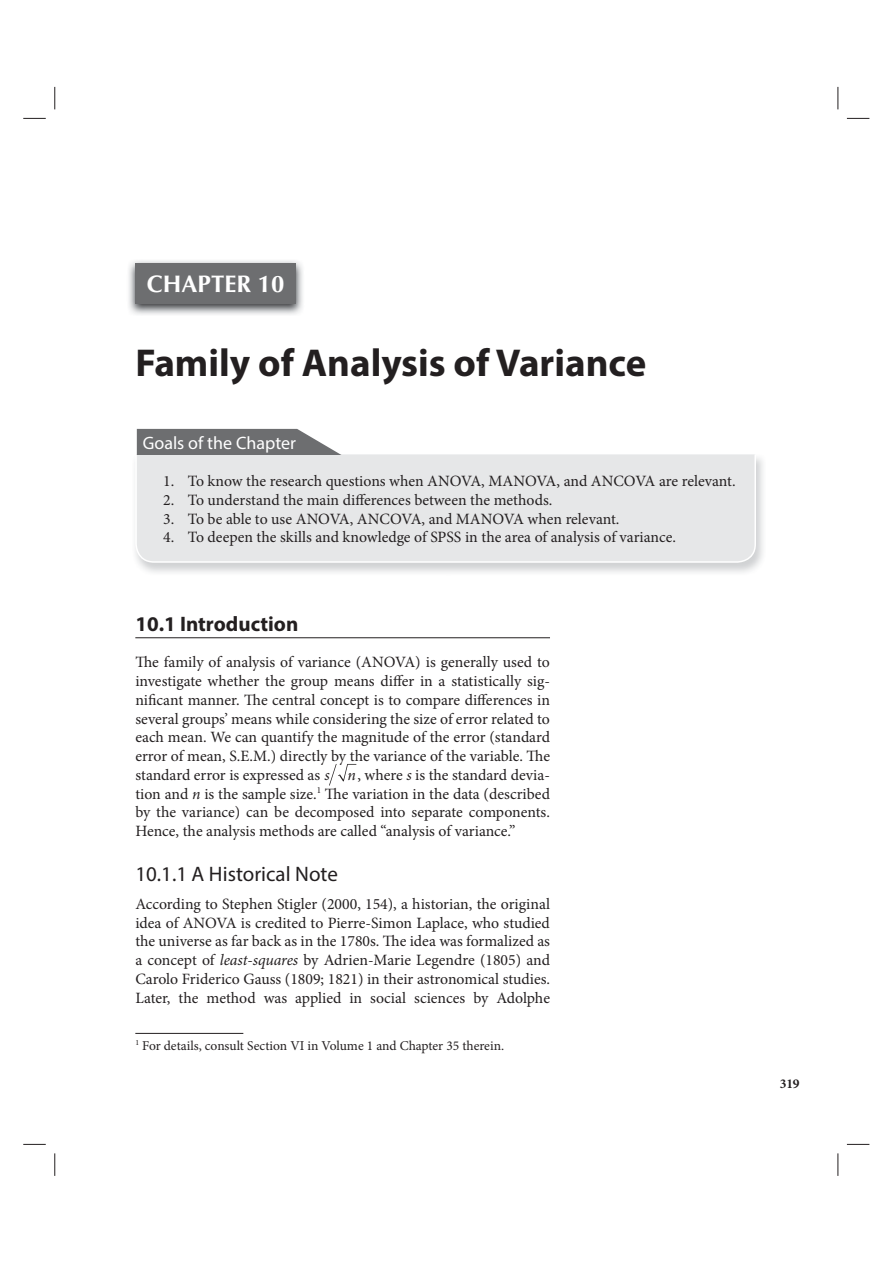
<style>
.page{position:relative;width:893px;height:1263px;background:#fff}
.page>*{position:absolute;margin:0;border:0;box-sizing:border-box;transform-origin:0 0}
.t1{font:700 39px "Myriad Pro";color:#231f20}
.t2{font:700 24px "Optima";color:#fff}
.t3{font:21px "Myriad Pro";color:#231f20}
.t4{font:700 21px "Myriad Pro";color:#231f20}
.t5{font:18px "Myriad Pro";color:#fff}
.t6{font:15.75px/18.8px "Minion Pro";color:#231f20;text-align:justify}
.t7{font:13.5px "Minion Pro";color:#231f20}
.t8{font:700 13.5px "Minion Pro";color:#231f20}
.s1{font-style:italic}
</style>
<div class="page">
<img style="left:129px;top:260px;width:174px;height:55px">
<div style="left:135px;top:263px;width:161px;height:40px;background:#6d6e70"></div>
<hr style="left:135px;top:637px;width:415px;height:1px;background:#231f20">
<svg style="left:329px;top:764px;width:27px;height:22px"></svg>
<hr style="left:135px;top:1033px;width:108px;height:1px;background:#231f20">
<div style="left:135px;top:453px;width:622px;height:110px;background:#e6e7e8"></div>
<svg style="left:137px;top:429px;width:204px;height:26px;background:#7c7d7f"></svg>
<svg style="left:23px;top:118px;width:23px;height:1px"></svg>
<svg style="left:847px;top:118px;width:22px;height:1px"></svg>
<svg style="left:23px;top:1144px;width:23px;height:1px"></svg>
<svg style="left:847px;top:1144px;width:22px;height:1px"></svg>
<svg style="left:55px;top:87px;width:1px;height:22px"></svg>
<svg style="left:55px;top:1153px;width:1px;height:23px"></svg>
<svg style="left:838px;top:87px;width:1px;height:22px"></svg>
<svg style="left:838px;top:1153px;width:1px;height:23px"></svg>
<p class="t2" style="left:147px;top:274px;width:139px">CHAPTER 10</p>
<p class="t1" style="left:135px;top:339px;width:512px">Family of Analysis of Variance</p>
<p class="t5" style="left:143px;top:432px;width:155px">Goals of the Chapter</p>
<p class="t6" style="left:163px;top:473px;width:574px">1. To know the research questions when ANOVA, MANOVA, and ANCOVA are relevant.</p>
<p class="t6" style="left:163px;top:492px;width:391px">2. To understand the main differences between the methods.</p>
<p class="t6" style="left:163px;top:511px;width:458px">3. To be able to use ANOVA, ANCOVA, and MANOVA when relevant.</p>
<p class="t6" style="left:163px;top:529px;width:514px">4. To deepen the skills and knowledge of SPSS in the area of analysis of variance.</p>
<p class="t4" style="left:135px;top:611px;width:165px">10.1 Introduction</p>
<p class="t6" style="left:135px;top:654px;width:416px">The family of analysis of variance (ANOVA) is generally used to investigate whether the group means differ in a statistically sig&shy;nificant manner. The central concept is to compare differences in several groups’ means while considering the size of error related to each mean. We can quantify the magnitude of the error (standard error of mean, S.E.M.) directly by the variance of the variable. The standard error is expressed as <span class="s1">s n</span>, where <span class="s1">s</span> is the standard devia&shy;tion and <span class="s1">n</span> is the sample size.<sup>1</sup> The variation in the data (described by the variance) can be decomposed into separate components.<br>Hence, the analysis methods are called “analysis of variance.”</p>
<p class="t3" style="left:135px;top:862px;width:204px">10.1.1 A Historical Note</p>
<p class="t6" style="left:135px;top:896px;width:416px">According to Stephen Stigler (2000, 154), a historian, the original idea of ANOVA is credited to Pierre-Simon Laplace, who studied the universe as far back as in the 1780s. The idea was formalized as a concept of <span class="s1">least-squares</span> by Adrien-Marie Legendre (1805) and Carolo Friderico Gauss (1809; 1821) in their astronomical studies.<br>Later, the method was applied in social sciences by Adolphe</p>
<p class="t7" style="left:135px;top:1040px;width:370px"><sup>1</sup> For details, consult Section VI in Volume 1 and Chapter 35 therein.</p>
<p class="t8" style="left:780px;top:1078px;width:21px">319</p>
</div>
